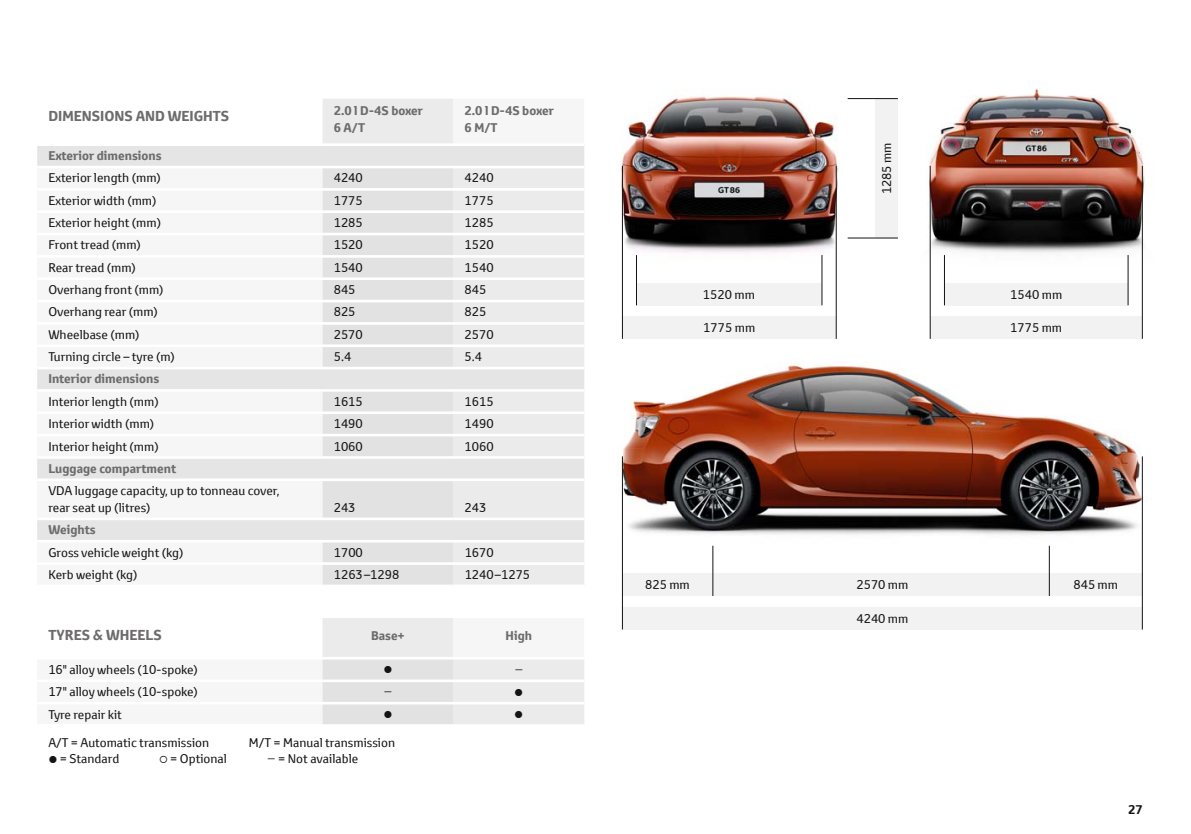
<style>
.page{position:relative;width:1191px;height:834px;background:#fff}
.page>*{position:absolute;margin:0;border:0;box-sizing:border-box;transform-origin:0 0}
.t1{font:700 14px "Toyota Text";color:#6d6b6c}
.t2{font:12.25px/16.8px "Toyota Text";color:#131413}
.t3{font:700 12.25px/16.8px "Toyota Text";color:#6d6b6c}
.t4{font:12.25px "Wingdings";color:#131413}
.t5{font:700 12.25px "Toyota Text";color:#131413}
.t6{font:9.45px "Toyota Text";color:#131413;scale:1.63 1}
.s1{font-size:9.45px}
</style>
<div class="page">
<img style="left:620px;top:364px;width:522px;height:192px">
<img style="left:621px;top:96px;width:228px;height:170px">
<div style="left:622px;top:316px;width:214px;height:23px;background:#f2f2f3"></div>
<div style="left:636px;top:283px;width:186px;height:22px;background:#f2f2f3"></div>
<div style="left:622px;top:573px;width:520px;height:23px;background:#f2f2f3"></div>
<div style="left:622px;top:607px;width:520px;height:22px;background:#f2f2f3"></div>
<div style="left:875px;top:98px;width:23px;height:140px;background:#f2f2f3"></div>
<div style="left:944px;top:283px;width:184px;height:22px;background:#f2f2f3"></div>
<div style="left:930px;top:316px;width:212px;height:23px;background:#f2f2f3"></div>
<img style="left:927px;top:88px;width:218px;height:178px">
<hr style="left:930px;top:166px;width:1px;height:173px;background:#131413">
<hr style="left:1142px;top:166px;width:1px;height:173px;background:#131413">
<hr style="left:944px;top:255px;width:1px;height:50px;background:#131413">
<hr style="left:1127px;top:255px;width:1px;height:50px;background:#131413">
<hr style="left:821px;top:255px;width:1px;height:50px;background:#131413">
<hr style="left:847px;top:98px;width:51px;height:1px;background:#131413">
<hr style="left:836px;top:166px;width:1px;height:173px;background:#131413">
<hr style="left:622px;top:166px;width:1px;height:173px;background:#131413">
<hr style="left:636px;top:255px;width:1px;height:50px;background:#131413">
<hr style="left:847px;top:238px;width:51px;height:1px;background:#131413">
<hr style="left:622px;top:456px;width:1px;height:173px;background:#131413">
<hr style="left:1142px;top:456px;width:1px;height:173px;background:#131413">
<hr style="left:1049px;top:545px;width:1px;height:51px;background:#131413">
<hr style="left:712px;top:545px;width:1px;height:51px;background:#131413">
<svg style="left:323px;top:99px;width:261px;height:485px;fill:#ecebec"></svg>
<svg style="left:37px;top:146px;width:547px;height:394px;fill:#f6f6f6"></svg>
<div style="left:322px;top:168px;width:131px;height:416px;background:#e2e2e2"></div>
<hr style="left:322px;top:143px;width:262px;height:3px;background:#fff">
<hr style="left:37px;top:255px;width:547px;height:3px;background:#fff">
<hr style="left:37px;top:277px;width:547px;height:3px;background:#fff">
<hr style="left:37px;top:300px;width:547px;height:2px;background:#fff">
<hr style="left:37px;top:322px;width:547px;height:2px;background:#fff">
<hr style="left:37px;top:344px;width:547px;height:3px;background:#fff">
<hr style="left:37px;top:367px;width:547px;height:2px;background:#fff">
<hr style="left:37px;top:389px;width:547px;height:2px;background:#fff">
<hr style="left:37px;top:411px;width:547px;height:3px;background:#fff">
<hr style="left:37px;top:433px;width:547px;height:3px;background:#fff">
<hr style="left:37px;top:562px;width:547px;height:2px;background:#fff">
<hr style="left:37px;top:166px;width:416px;height:2px;background:#fff">
<hr style="left:37px;top:188px;width:547px;height:3px;background:#fff">
<hr style="left:37px;top:210px;width:547px;height:3px;background:#fff">
<hr style="left:37px;top:233px;width:547px;height:2px;background:#fff">
<hr style="left:37px;top:540px;width:416px;height:2px;background:#fff">
<hr style="left:37px;top:517px;width:416px;height:3px;background:#fff">
<hr style="left:37px;top:456px;width:547px;height:2px;background:#fff">
<hr style="left:37px;top:478px;width:547px;height:3px;background:#fff">
<hr style="left:453px;top:166px;width:131px;height:2px;background:#fff">
<hr style="left:453px;top:517px;width:131px;height:3px;background:#fff">
<hr style="left:453px;top:540px;width:131px;height:2px;background:#fff">
<svg style="left:322px;top:618px;width:262px;height:106px"></svg>
<hr style="left:322px;top:656px;width:131px;height:3px;background:#fff">
<hr style="left:322px;top:679px;width:262px;height:3px;background:#fff">
<hr style="left:453px;top:656px;width:131px;height:3px;background:#fff">
<hr style="left:37px;top:701px;width:547px;height:3px;background:#fff">
<p class="t1" style="left:48px;top:107px;width:182px">DIMENSIONS AND WEIGHTS</p>
<p class="t3" style="left:334px;top:103px;width:91px">2.0 l D-4S boxer<br>6 A/T</p>
<p class="t3" style="left:464px;top:103px;width:91px">2.0 l D-4S boxer<br>6 M/T</p>
<p class="t3" style="left:48px;top:147px;width:115px">Exterior dimensions</p>
<p class="t2" style="left:48px;top:169px;width:114px">Exterior length (mm)</p>
<p class="t2" style="left:334px;top:169px;width:31px">4240</p>
<p class="t2" style="left:464px;top:169px;width:31px">4240</p>
<p class="t2" style="left:48px;top:192px;width:110px">Exterior width (mm)</p>
<p class="t2" style="left:334px;top:192px;width:31px">1775</p>
<p class="t2" style="left:464px;top:192px;width:31px">1775</p>
<p class="t2" style="left:48px;top:214px;width:114px">Exterior height (mm)</p>
<p class="t2" style="left:334px;top:214px;width:31px">1285</p>
<p class="t2" style="left:464px;top:214px;width:31px">1285</p>
<p class="t2" style="left:48px;top:236px;width:94px">Front tread (mm)</p>
<p class="t2" style="left:334px;top:236px;width:31px">1520</p>
<p class="t2" style="left:464px;top:236px;width:31px">1520</p>
<p class="t2" style="left:48px;top:259px;width:89px">Rear tread (mm)</p>
<p class="t2" style="left:334px;top:259px;width:31px">1540</p>
<p class="t2" style="left:464px;top:259px;width:31px">1540</p>
<p class="t2" style="left:48px;top:281px;width:117px">Overhang front (mm)</p>
<p class="t2" style="left:334px;top:281px;width:23px">845</p>
<p class="t2" style="left:464px;top:281px;width:23px">845</p>
<p class="t2" style="left:48px;top:303px;width:111px">Overhang rear (mm)</p>
<p class="t2" style="left:334px;top:303px;width:23px">825</p>
<p class="t2" style="left:464px;top:303px;width:23px">825</p>
<p class="t2" style="left:48px;top:326px;width:93px">Wheelbase (mm)</p>
<p class="t2" style="left:334px;top:326px;width:31px">2570</p>
<p class="t2" style="left:464px;top:326px;width:31px">2570</p>
<p class="t2" style="left:48px;top:348px;width:128px">Turning circle – tyre (m)</p>
<p class="t2" style="left:334px;top:348px;width:19px">5.4</p>
<p class="t2" style="left:464px;top:348px;width:19px">5.4</p>
<p class="t3" style="left:48px;top:370px;width:112px">Interior dimensions</p>
<p class="t2" style="left:48px;top:393px;width:112px">Interior length (mm)</p>
<p class="t2" style="left:334px;top:393px;width:31px">1615</p>
<p class="t2" style="left:464px;top:393px;width:31px">1615</p>
<p class="t2" style="left:48px;top:415px;width:107px">Interior width (mm)</p>
<p class="t2" style="left:334px;top:415px;width:31px">1490</p>
<p class="t2" style="left:464px;top:415px;width:31px">1490</p>
<p class="t2" style="left:48px;top:437px;width:112px">Interior height (mm)</p>
<p class="t2" style="left:334px;top:437px;width:31px">1060</p>
<p class="t2" style="left:464px;top:437px;width:31px">1060</p>
<p class="t3" style="left:48px;top:460px;width:129px">Luggage compartment</p>
<p class="t2" style="left:48px;top:482px;width:232px">VDA luggage capacity, up to tonneau cover, rear seat up (litres)</p>
<p class="t2" style="left:334px;top:499px;width:23px">243</p>
<p class="t2" style="left:464px;top:499px;width:23px">243</p>
<p class="t3" style="left:48px;top:521px;width:49px">Weights</p>
<p class="t2" style="left:48px;top:543px;width:137px">Gross vehicle weight (kg)</p>
<p class="t2" style="left:334px;top:543px;width:31px">1700</p>
<p class="t2" style="left:464px;top:543px;width:31px">1670</p>
<p class="t2" style="left:48px;top:566px;width:91px">Kerb weight (kg)</p>
<p class="t2" style="left:334px;top:566px;width:67px">1263–1298</p>
<p class="t2" style="left:464px;top:566px;width:67px">1240–1275</p>
<p class="t1" style="left:48px;top:626px;width:115px">TYRES &amp; WHEELS</p>
<p class="t3" style="left:371px;top:627px;width:35px">Base+</p>
<p class="t3" style="left:505px;top:627px;width:28px">High</p>
<p class="t2" style="left:48px;top:660px;width:151px">16" alloy wheels (10-spoke)</p>
<p class="t4" style="left:383px;top:663px;width:11px">●</p>
<p class="t6" style="left:514px;top:663px;width:7px">−</p>
<p class="t2" style="left:48px;top:683px;width:151px">17" alloy wheels (10-spoke)</p>
<p class="t6" style="left:383px;top:685px;width:7px">−</p>
<p class="t4" style="left:514px;top:685px;width:11px">●</p>
<p class="t2" style="left:48px;top:705px;width:75px">Tyre repair kit</p>
<p class="t4" style="left:383px;top:707px;width:11px">●</p>
<p class="t4" style="left:514px;top:707px;width:11px">●</p>
<p class="t2" style="left:48px;top:733px;width:162px">A/T = Automatic transmission</p>
<p class="t2" style="left:249px;top:733px;width:148px">M/T = Manual transmission</p>
<p class="t2" style="left:48px;top:750px;width:72px">● = Standard</p>
<p class="t2" style="left:159px;top:750px;width:69px">○ = Optional</p>
<p class="t2" style="left:267px;top:750px;width:93px"><span class="s1">−</span> = Not available</p>
<p class="t2" style="left:703px;top:285px;width:54px">1520 mm</p>
<p class="t2" style="left:703px;top:319px;width:54px">1775 mm</p>
<p class="t2" style="left:645px;top:576px;width:46px">825 mm</p>
<p class="t2" style="left:878px;top:194px;width:54px;rotate:-90deg">1285 mm</p>
<p class="t2" style="left:856px;top:576px;width:54px">2570 mm</p>
<p class="t2" style="left:856px;top:609px;width:54px">4240 mm</p>
<p class="t2" style="left:1010px;top:285px;width:54px">1540 mm</p>
<p class="t2" style="left:1010px;top:319px;width:54px">1775 mm</p>
<p class="t2" style="left:1073px;top:576px;width:46px">845 mm</p>
<p class="t5" style="left:1128px;top:800px;width:16px">27</p>
</div>
